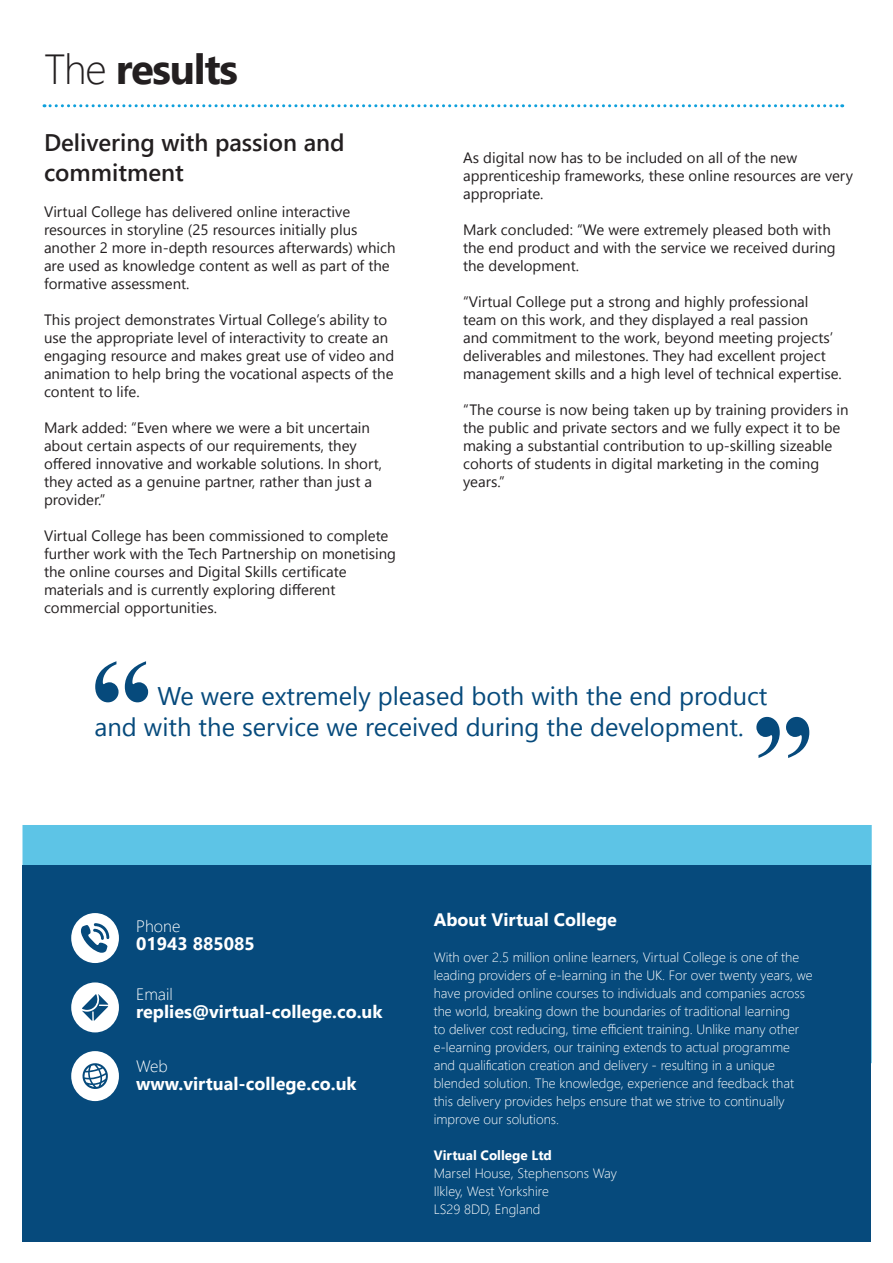
<style>
.page{position:relative;width:893px;height:1263px;background:#fff}
.page>*{position:absolute;margin:0;border:0;box-sizing:border-box;transform-origin:0 0}
.t1{font:700 126px "Times New Roman";color:#064a7c}
.t2{font:700 42px "Segoe UI";letter-spacing:-.03em;color:#231f20}
.t3{font:25.5px "Segoe UI";color:#064a7c}
.t4{font:600 24px/30px "Segoe UI";color:#231f20}
.t5{font:700 18px "Segoe UI";color:#fff}
.t6{font:300 16.5px "Segoe UI";color:#fff}
.t7{font:15px/18px "Segoe UI";color:#231f20}
.t8{font:300 13.5px/18px "Segoe UI";color:#fff}
.t9{font:700 13.5px "Segoe UI";color:#fff}
.s1{font-weight:300}
</style>
<div class="page">
<div style="left:22px;top:825px;width:850px;height:238px;background:#5dc4e6;border:2px solid #5dc4e6"></div>
<svg style="left:44px;top:104px;width:799px;height:3px"></svg>
<div style="left:22px;top:865px;width:848px;height:377px;background:#064a7c"></div>
<div style="left:71px;top:913px;width:48px;height:50px;background:#fff;border-radius:50%"></div>
<svg style="left:80px;top:923px;width:29px;height:30px"></svg>
<div style="left:71px;top:982px;width:48px;height:50px;background:#fff;border-radius:50%"></div>
<div style="left:71px;top:1051px;width:48px;height:50px;background:#fff;border-radius:50%"></div>
<svg style="left:82px;top:1063px;width:26px;height:26px"></svg>
<svg style="left:82px;top:994px;width:26px;height:27px"></svg>
<h2 class="t2" style="left:44px;top:35px;width:196px"><span class="s1">The</span> results</h2>
<h3 class="t4" style="left:44px;top:127px;width:302px">Delivering with passion and commitment</h3>
<p class="t7" style="left:44px;top:202px;width:353px">Virtual College has delivered online interactive resources in storyline (25 resources initially plus another 2 more in-depth resources afterwards) which are used as knowledge content as well as part of the formative assessment.</p>
<p class="t7" style="left:44px;top:310px;width:352px">This project demonstrates Virtual College’s ability to use the appropriate level of interactivity to create an engaging resource and makes great use of video and animation to help bring the vocational aspects of the content to life.</p>
<p class="t7" style="left:44px;top:418px;width:340px">Mark added: “Even where we were a bit uncertain about certain aspects of our requirements, they offered innovative and workable solutions. In short, they acted as a genuine partner, rather than just a provider.”</p>
<p class="t7" style="left:44px;top:526px;width:354px">Virtual College has been commissioned to complete further work with the Tech Partnership on monetising the online courses and Digital Skills certificate materials and is currently exploring different commercial opportunities.</p>
<p class="t7" style="left:463px;top:148px;width:391px">As digital now has to be included on all of the new apprenticeship frameworks, these online resources are very appropriate.</p>
<p class="t7" style="left:463px;top:220px;width:374px">Mark concluded: “We were extremely pleased both with the end product and with the service we received during the development.</p>
<p class="t7" style="left:463px;top:292px;width:380px">“Virtual College put a strong and highly professional team on this work, and they displayed a real passion<br>and commitment to the work, beyond meeting projects’ deliverables and milestones. They had excellent project management skills and a high level of technical expertise.</p>
<p class="t7" style="left:463px;top:400px;width:387px">“The course is now being taken up by training providers in the public and private sectors and we fully expect it to be making a substantial contribution to up-skilling sizeable cohorts of students in digital marketing in the coming years.”</p>
<h1 class="t1" style="left:90px;top:613px;width:65px">“</h1>
<h3 class="t3" style="left:94px;top:707px;width:651px">and with the service we received during the development.</h3>
<h1 class="t1" style="left:814px;top:806px;width:64px;rotate:-180deg">“</h1>
<h3 class="t3" style="left:157px;top:675px;width:612px">We were extremely pleased both with the end product</h3>
<p class="t6" style="left:136px;top:913px;width:46px">Phone</p>
<p class="t5" style="left:136px;top:929px;width:120px">01943 885085</p>
<p class="t6" style="left:136px;top:981px;width:38px">Email</p>
<p class="t5" style="left:136px;top:997px;width:248px">replies@virtual-college.co.uk</p>
<p class="t6" style="left:136px;top:1052px;width:33px">Web</p>
<p class="t5" style="left:136px;top:1069px;width:222px">www.virtual-college.co.uk</p>
<p class="t5" style="left:434px;top:905px;width:185px">About Virtual College</p>
<p class="t8" style="left:434px;top:948px;width:380px">With over 2.5 million online learners, Virtual College is one of the leading providers of e-learning in the UK. For over twenty years, we have provided online courses to individuals and companies across the world, breaking down the boundaries of traditional learning<br>to deliver cost reducing, time efficient training. Unlike many other e-learning providers, our training extends to actual programme and qualification creation and delivery - resulting in a unique blended solution. The knowledge, experience and feedback that this delivery provides helps ensure that we strive to continually improve our solutions.</p>
<p class="t9" style="left:434px;top:1144px;width:120px">Virtual College Ltd</p>
<p class="t8" style="left:434px;top:1164px;width:185px">Marsel House, Stephensons Way<br>Ilkley, West Yorkshire<br>LS29 8DD, England</p>
</div>
